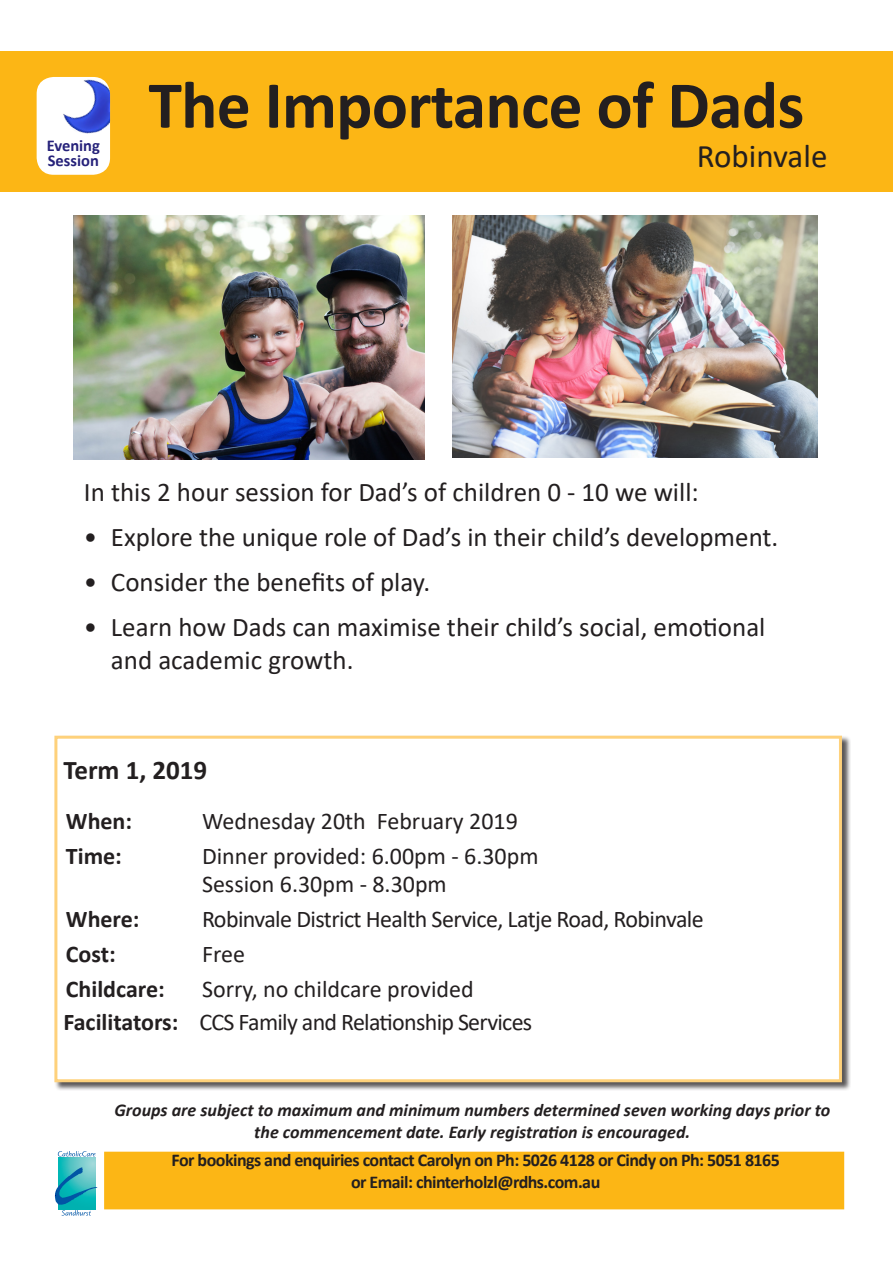
<style>
.page{position:relative;width:893px;height:1263px;background:#fff}
.page>*{position:absolute;margin:0;border:0;box-sizing:border-box;transform-origin:0 0}
.Flyer_title_-_WHITE{font:700 67.5px "Calibri";letter-spacing:-.01em;color:#231f20}
.t1{font:33px "Calibri";color:#231f20}
.Large_Body_Text{font:27px/32.4px "Calibri";color:#231f20}
.t2{font:700 27px "Calibri";color:#231f20}
.When_and_Where_Text{font:24px "Calibri";letter-spacing:-.015em;color:#231f20}
.t3{font:700 24px "Calibri";color:#231f20}
.t4{font:italic 700 18px/21.6px "Calibri";color:#231f20;text-align:center}
.t5{font:700 18px "Calibri";letter-spacing:-.03em;color:#231f20}
.t6{font:700 16.5px/15px "Calibri";color:#26227a}
</style>
<div class="page">
<svg style="left:54px;top:1153px;width:44px;height:63px"></svg>
<svg style="left:58px;top:1157px;width:37px;height:10px"></svg>
<svg style="left:55px;top:1167px;width:42px;height:48px;background:#42b4c2"></svg>
<svg style="left:58px;top:1151px;width:37px;height:5px"></svg>
<div style="left:0;top:51px;width:893px;height:140px;background:#fcb615"></div>
<div style="left:104px;top:1152px;width:740px;height:57px;background:#fcb615"></div>
<div style="left:37px;top:77px;width:73px;height:98px;background:#fff;border-radius:17px"></div>
<img style="left:63px;top:77px;width:47px;height:57px">
<img style="left:453px;top:216px;width:365px;height:241px">
<img style="left:73px;top:216px;width:351px;height:243px">
<div style="left:54px;top:735px;width:797px;height:356px;background:#231f20;opacity:.75"></div>
<div style="left:56px;top:737px;width:784px;height:344px;background:#fff"></div>
<div style="left:54px;top:736px;width:788px;height:346px;border:3px solid #fed17b"></div>
<p class="t6" style="left:47px;top:138px;width:55px">Evening<br>Session</p>
<p class="Flyer_title_-_WHITE" style="left:148px;top:57px;width:657px">The Importance of Dads</p>
<p class="t1" style="left:697px;top:133px;width:132px">Robinvale</p>
<p class="Large_Body_Text" style="left:84px;top:475px;width:616px">In this 2 hour session for Dad’s of children 0 - 10 we will:</p>
<p class="Large_Body_Text" style="left:84px;top:520px;width:696px">• Explore the unique role of Dad’s in their child’s development.</p>
<p class="Large_Body_Text" style="left:84px;top:565px;width:348px">• Consider the benefits of play.</p>
<p class="Large_Body_Text" style="left:111px;top:610px;width:656px;text-indent:-27px">• Learn how Dads can maximise their child’s social, emotional and academic growth.</p>
<p class="t2" style="left:63px;top:751px;width:145px">Term 1, 2019</p>
<p class="t3" style="left:66px;top:804px;width:68px">When:</p>
<p class="When_and_Where_Text" style="left:202px;top:804px;width:317px">Wednesday 20th February 2019</p>
<p class="t3" style="left:66px;top:839px;width:57px">Time:</p>
<p class="When_and_Where_Text" style="left:202px;top:839px;width:338px">Dinner provided: 6.00pm - 6.30pm</p>
<p class="When_and_Where_Text" style="left:202px;top:868px;width:246px">Session 6.30pm - 8.30pm</p>
<p class="t3" style="left:66px;top:902px;width:75px">Where:</p>
<p class="When_and_Where_Text" style="left:202px;top:903px;width:503px">Robinvale District Health Service, Latje Road, Robinvale</p>
<p class="t3" style="left:66px;top:937px;width:51px">Cost:</p>
<p class="When_and_Where_Text" style="left:202px;top:938px;width:44px">Free</p>
<p class="t3" style="left:66px;top:972px;width:100px">Childcare:</p>
<p class="When_and_Where_Text" style="left:202px;top:973px;width:273px">Sorry, no childcare provided</p>
<p class="t3" style="left:63px;top:1005px;width:117px">Facilitators:</p>
<p class="When_and_Where_Text" style="left:199px;top:1005px;width:334px">CCS Family and Relationship Services</p>
<p class="t4" style="left:114px;top:1099px;width:717px">Groups are subject to maximum and minimum numbers determined seven working days prior to the commencement date. Early registration is encouraged.</p>
<p class="t5" style="left:172px;top:1147px;width:610px">For bookings and enquiries contact Carolyn on Ph: 5026 4128 or Cindy on Ph: 5051 8165</p>
<p class="t5" style="left:351px;top:1169px;width:251px">or Email: chinterholzl@rdhs.com.au</p>
</div>
